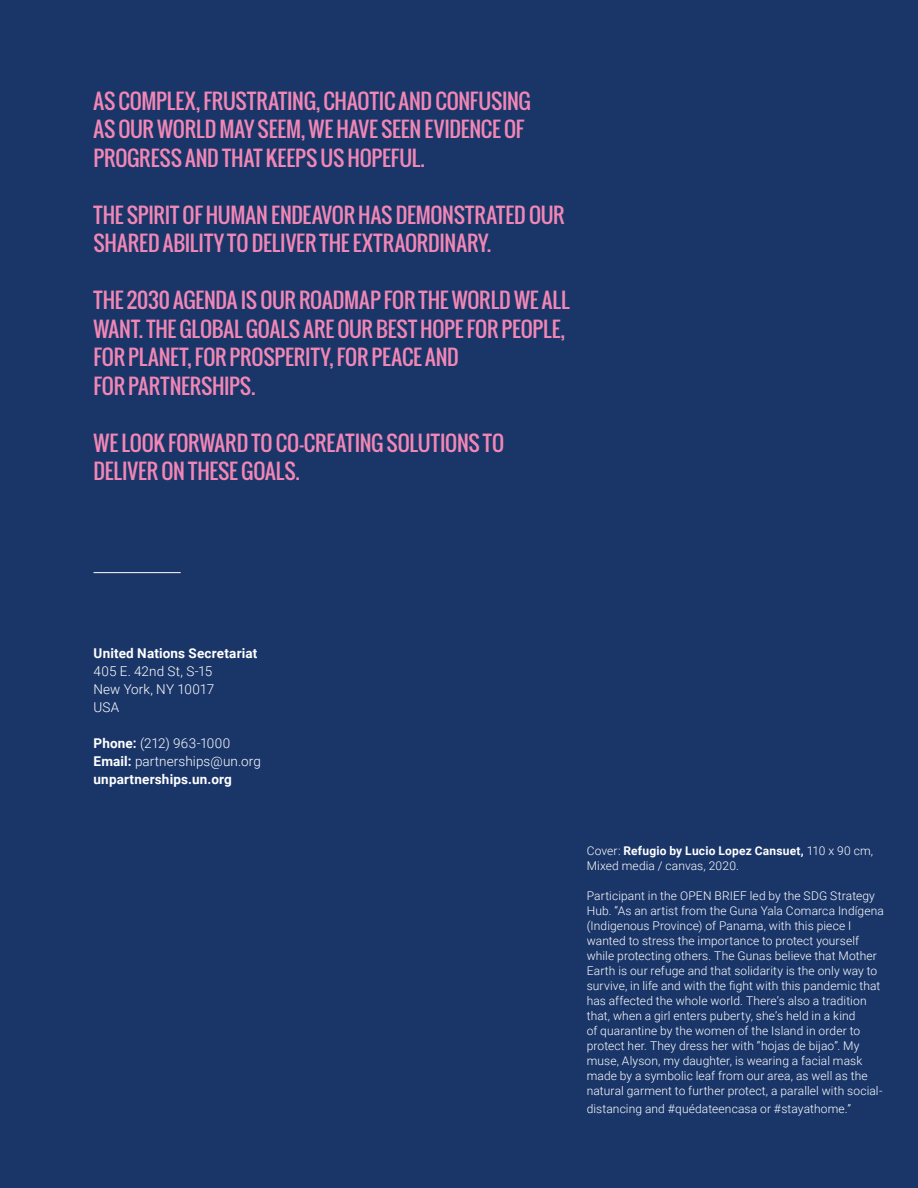
<style>
.page{position:relative;width:918px;height:1188px;background:#1a3669}
.page>*{position:absolute;margin:0;border:0;box-sizing:border-box;transform-origin:0 0}
.t1{font:21px/28.5px "Oswald";letter-spacing:-.005em;color:#f287b6}
.body{font:300 13.5px "Roboto";letter-spacing:.005em;color:#fff}
.body-2{font:700 13.5px "Roboto";letter-spacing:.015em;color:#fff}
.body-3{font:300 12px/15px "Roboto";letter-spacing:.01em;color:#fff}
.s1{font-weight:700}
</style>
<div class="page">
<hr style="left:94px;top:572px;width:87px;height:1px;background:#fff">
<p class="t1" style="left:94px;top:86px;width:439px">AS COMPLEX, FRUSTRATING, CHAOTIC AND CONFUSING<br>AS OUR WORLD MAY SEEM, WE HAVE SEEN EVIDENCE OF<br>PROGRESS AND THAT KEEPS US HOPEFUL.</p>
<p class="t1" style="left:94px;top:200px;width:473px">THE SPIRIT OF HUMAN ENDEAVOR HAS DEMONSTRATED OUR<br>SHARED ABILITY TO DELIVER THE EXTRAORDINARY.</p>
<p class="t1" style="left:94px;top:286px;width:478px">THE 2030 AGENDA IS OUR ROADMAP FOR THE WORLD WE ALL WANT. THE GLOBAL GOALS ARE OUR BEST HOPE FOR PEOPLE, FOR PLANET, FOR PROSPERITY, FOR PEACE AND<br>FOR PARTNERSHIPS.</p>
<p class="t1" style="left:94px;top:428px;width:412px">WE LOOK FORWARD TO CO-CREATING SOLUTIONS TO<br>DELIVER ON THESE GOALS.</p>
<p class="body-2" style="left:94px;top:644px;width:165px">United Nations Secretariat</p>
<p class="body" style="left:94px;top:662px;width:120px">405 E. 42nd St, S-15</p>
<p class="body" style="left:94px;top:680px;width:122px">New York, NY 10017</p>
<p class="body" style="left:94px;top:698px;width:27px">USA</p>
<p class="body" style="left:94px;top:734px;width:138px"><span class="s1">Phone:</span> (212) 963-1000</p>
<p class="body" style="left:94px;top:752px;width:169px"><span class="s1">Email:</span> partnerships@un.org</p>
<p class="body-2" style="left:94px;top:770px;width:140px">unpartnerships.un.org</p>
<p class="body-3" style="left:587px;top:843px;width:288px">Cover: <span class="s1">Refugio by Lucio Lopez Cansuet,</span> 110 x 90 cm,<br>Mixed media / canvas, 2020.</p>
<p class="body-3" style="left:587px;top:888px;width:299px">Participant in the OPEN BRIEF led by the SDG Strategy Hub. “As an artist from the Guna Yala Comarca Indígena (Indigenous Province) of Panama, with this piece I wanted to stress the importance to protect yourself while protecting others. The Gunas believe that Mother Earth is our refuge and that solidarity is the only way to survive, in life and with the fight with this pandemic that has affected the whole world. There’s also a tradition that, when a girl enters puberty, she’s held in a kind<br>of quarantine by the women of the Island in order to protect her. They dress her with “hojas de bijao”. My muse, Alyson, my daughter, is wearing a facial mask made by a symbolic leaf from our area, as well as the natural garment to further protect, a parallel with social-</p>
<p class="body-3" style="left:587px;top:1101px;width:266px">distancing and #quédateencasa or #stayathome.”</p>
</div>
